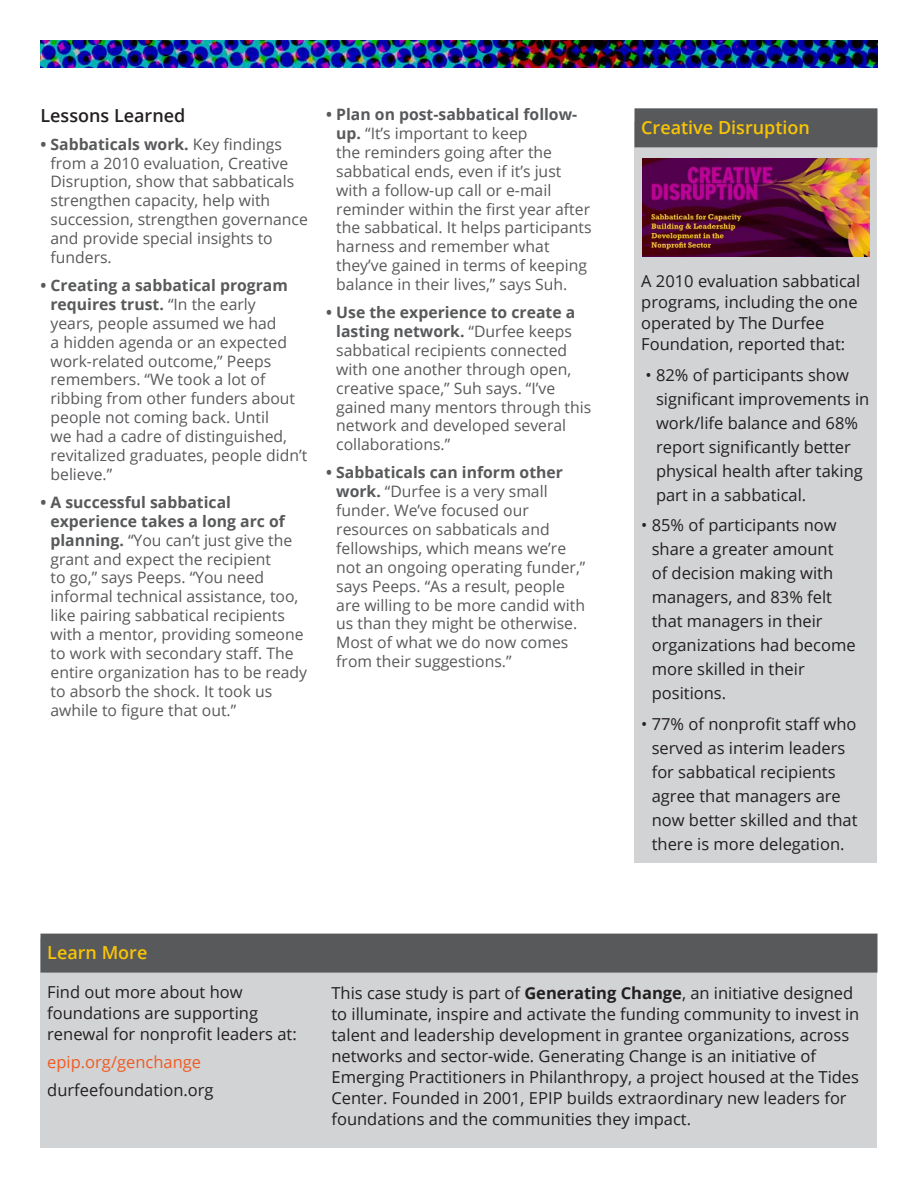
<style>
.page{position:relative;width:918px;height:1188px;background:#fff}
.page>*{position:absolute;margin:0;border:0;box-sizing:border-box;transform-origin:0 0}
.Gray_bar_yellow_type{font:600 18px "Open Sans";color:#f8c505}
.Subhead{font:600 18px "Open Sans";color:#231f20}
.Sidebar_paragraph{font:16.5px/24px "Open Sans";color:#231f20}
.Sidebar_paragraph-2{font:16.5px "Open Sans";color:#f15a22}
.Subhead-2{font:15.75px/18.9px "Open Sans";color:#58595b}
.s1{font-weight:700}
</style>
<div class="page">
<div style="left:40px;top:938px;width:838px;height:210px;background:#d1d3d4"></div>
<div style="left:40px;top:934px;width:838px;height:39px;background:#58595b"></div>
<img style="left:40px;top:40px;width:838px;height:28px">
<div style="left:634px;top:121px;width:244px;height:742px;background:#d1d3d4"></div>
<div style="left:634px;top:108px;width:244px;height:39px;background:#58595b"></div>
<img style="left:643px;top:159px;width:226px;height:97px">
<p class="Subhead" style="left:40px;top:103px;width:146px">Lessons Learned</p>
<p class="Subhead-2" style="left:51px;top:134px;width:259px;text-indent:-10px"><span class="s1">• Sabbaticals work.</span> Key findings from a 2010 evaluation, Creative<br>Disruption, show that sabbaticals strengthen capacity, help with succession, strengthen governance and provide special insights to funders.</p>
<p class="Subhead-2" style="left:51px;top:275px;width:258px;text-indent:-10px"><span class="s1">• Creating a sabbatical program requires trust.</span> “In the early<br>years, people assumed we had<br>a hidden agenda or an expected work-related outcome,” Peeps remembers. “We took a lot of ribbing from other funders about people not coming back. Until<br>we had a cadre of distinguished, revitalized graduates, people didn’t believe.”</p>
<p class="Subhead-2" style="left:51px;top:492px;width:258px;text-indent:-10px"><span class="s1">• A successful sabbatical experience takes a long arc of planning.</span> “You can’t just give the grant and expect the recipient<br>to go,” says Peeps. “You need informal technical assistance, too, like pairing sabbatical recipients with a mentor, providing someone to work with secondary staff. The entire organization has to be ready to absorb the shock. It took us awhile to figure that out.”</p>
<p class="Subhead-2" style="left:336px;top:104px;width:257px;text-indent:-10px"><span class="s1">• Plan on post-sabbatical follow&shy;up.</span> “It’s important to keep<br>the reminders going after the sabbatical ends, even if it’s just with a follow-up call or e-mail reminder within the first year after the sabbatical. It helps participants harness and remember what they’ve gained in terms of keeping balance in their lives,” says Suh.</p>
<p class="Subhead-2" style="left:336px;top:302px;width:256px;text-indent:-10px"><span class="s1">• Use the experience to create a lasting network.</span> “Durfee keeps sabbatical recipients connected with one another through open, creative space,” Suh says. “I’ve gained many mentors through this network and developed several collaborations.”</p>
<p class="Subhead-2" style="left:336px;top:463px;width:251px;text-indent:-10px"><span class="s1">• Sabbaticals can inform other work.</span> “Durfee is a very small funder. We’ve focused our resources on sabbaticals and fellowships, which means we’re not an ongoing operating funder,” says Peeps. “As a result, people are willing to be more candid with us than they might be otherwise.<br>Most of what we do now comes from their suggestions.”</p>
<p class="Gray_bar_yellow_type" style="left:641px;top:115px;width:170px">Creative Disruption</p>
<p class="Sidebar_paragraph" style="left:641px;top:270px;width:220px;line-height:21px">A 2010 evaluation sabbatical programs, including the one operated by The Durfee<br>Foundation, reported that:</p>
<p class="Sidebar_paragraph" style="left:656px;top:362px;width:215px;text-indent:-10px">• 82% of participants show significant improvements in work/life balance and 68% report significantly better physical health after taking part in a sabbatical.</p>
<p class="Sidebar_paragraph" style="left:652px;top:513px;width:205px;text-indent:-10px">• 85% of participants now share a greater amount<br>of decision making with managers, and 83% felt that managers in their organizations had become more skilled in their positions.</p>
<p class="Sidebar_paragraph" style="left:652px;top:712px;width:207px;text-indent:-10px">• 77% of nonprofit staff who served as interim leaders for sabbatical recipients agree that managers are now better skilled and that there is more delegation.</p>
<p class="Gray_bar_yellow_type" style="left:47px;top:940px;width:102px">Learn More</p>
<p class="Sidebar_paragraph" style="left:47px;top:981px;width:251px;line-height:21px">Find out more about how foundations are supporting renewal for nonprofit leaders at:</p>
<p class="Sidebar_paragraph-2" style="left:47px;top:1051px;width:155px">epip.org/genchange</p>
<p class="Sidebar_paragraph" style="left:47px;top:1077px;width:168px">durfeefoundation.org</p>
<p class="Sidebar_paragraph" style="left:332px;top:982px;width:529px;line-height:21px">This case study is part of <span class="s1">Generating Change</span>, an initiative designed to illuminate, inspire and activate the funding community to invest in talent and leadership development in grantee organizations, across networks and sector-wide. Generating Change is an initiative of Emerging Practitioners in Philanthropy, a project housed at the Tides Center. Founded in 2001, EPIP builds extraordinary new leaders for foundations and the communities they impact.</p>
</div>
